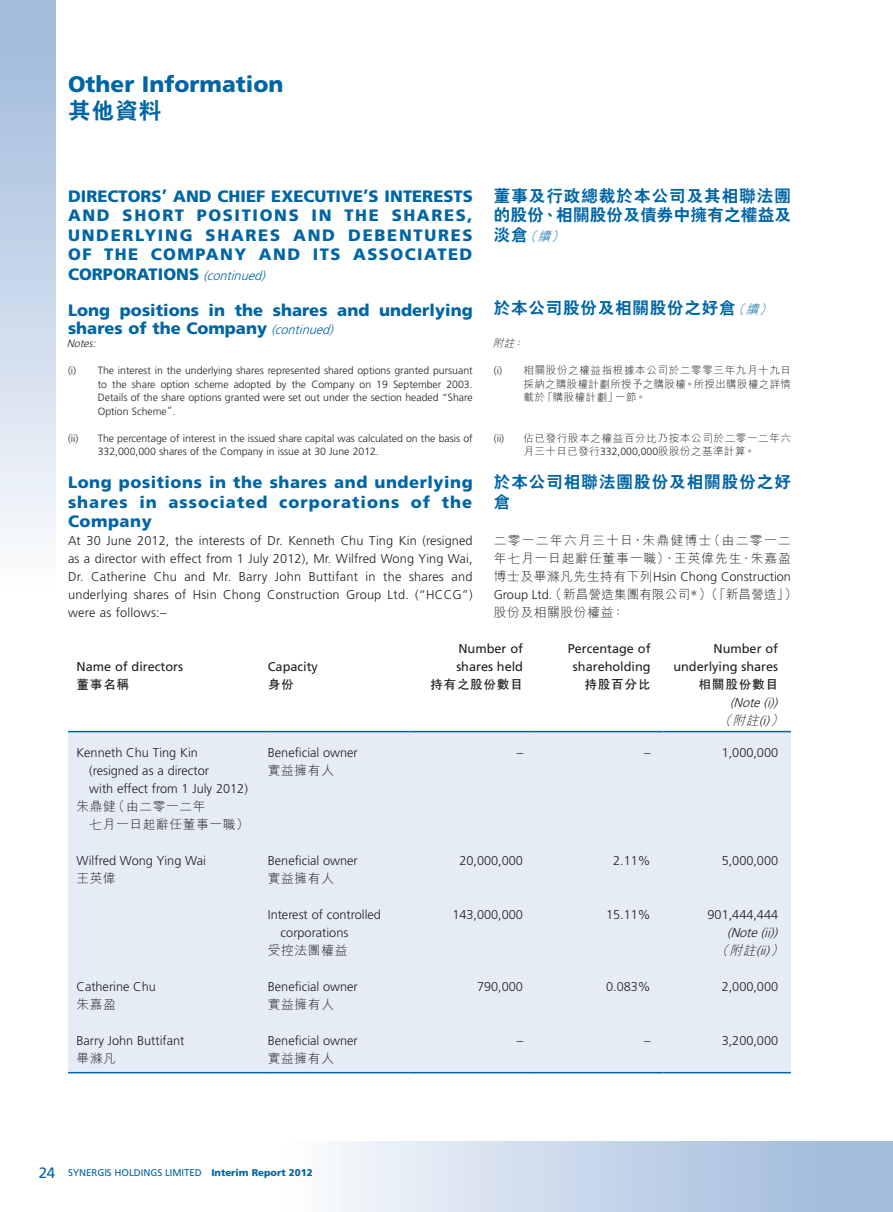
<style>
.page{position:relative;width:893px;height:1212px;background:#fff}
.page>*{position:absolute;margin:0;border:0;box-sizing:border-box;transform-origin:0 0}
.t1{font:900 22.5px "Frutiger LT Std";color:#0065a4}
.t2{font:800 22.5px "C Hei 2 HK";color:#0065a4}
.Heading_1{font:900 16.5px/19.5px "Frutiger LT Std";letter-spacing:.09em;color:#0065a4;text-align:justify}
.Heading_2{font:900 16.5px/19.5px "Frutiger LT Std";letter-spacing:.015em;color:#0065a4}
.C_Heading_1{font:800 16.5px/19.5px "C Hei 2 HK";letter-spacing:.065em;color:#0065a4}
.C_Heading_2{font:800 16.5px/19.5px "C Hei 2 HK";letter-spacing:.065em;color:#0065a4}
.t3{font:15px "Frutiger LT Std";color:#0065a4}
.Body_Text{font:300 12.75px/18px "Frutiger LT Std";color:#231f20}
.Body_Text-2{font:300 12.75px/18px "M Hei HK";letter-spacing:.05em;color:#231f20}
.Body_Text-3{font:12.75px "Frutiger LT Std";color:#231f20}
.Body_Text-4{font:700 12.75px "C Hei 2 HK";letter-spacing:.05em;color:#231f20}
.Body_Text-5{font:italic 300 12.75px "Frutiger LT Std";color:#231f20}
.Body_Text-6{font:italic 300 12.75px "M Hei HK";color:#231f20}
.C_Heading_1-2{font:italic 300 12.75px "M Hei HK";color:#0065a4}
.Notes{font:300 10.5px/13.5px "Frutiger LT Std";color:#231f20;text-align:justify}
.Notes-2{font:300 10.5px/13.5px "M Hei HK";letter-spacing:.05em;color:#231f20;text-align:justify}
.Notes-3{font:italic 300 10.5px "Frutiger LT Std";color:#231f20}
.Notes-4{font:italic 300 10.5px "M Hei HK";color:#231f20}
.t4{font:9.75px "Frutiger LT Std";letter-spacing:-.01em;color:#0065a4}
.s1{font-weight:300;font-style:italic;font-size:12.75px}
.s2{font-family:"C Hei 2 HK";font-weight:800;font-style:normal;font-size:16.5px}
.s3{font-family:"M Hei HK";font-weight:300;font-style:italic;font-size:12.75px}
.s4{font-family:"Frutiger LT Std"}
.s5{font-family:"Times LT Std";font-weight:400}
.s6{font-weight:900}
</style>
<div class="page">
<div style="left:160px;top:1141px;width:733px;height:71px;background:linear-gradient(to right,#fff,#9bb7da)"></div>
<div style="left:0;top:0;width:55px;height:712px;background:linear-gradient(to bottom,#9db8da,#fff)"></div>
<hr style="left:892px;top:1141px;width:1px;height:71px;background:#a3bddd">
<div style="left:68px;top:732px;width:723px;height:340px;background:#e5ecf5"></div>
<hr style="left:68px;top:731px;width:200px;height:1px;background:#0065a4">
<hr style="left:268px;top:731px;width:140px;height:1px;background:#0065a4">
<hr style="left:408px;top:731px;width:128px;height:1px;background:#0065a4">
<hr style="left:536px;top:731px;width:127px;height:1px;background:#0065a4">
<hr style="left:663px;top:731px;width:128px;height:1px;background:#0065a4">
<hr style="left:68px;top:1072px;width:200px;height:1px;background:#0065a4">
<hr style="left:268px;top:1072px;width:140px;height:1px;background:#0065a4">
<hr style="left:408px;top:1072px;width:128px;height:1px;background:#0065a4">
<hr style="left:536px;top:1072px;width:127px;height:1px;background:#0065a4">
<hr style="left:663px;top:1072px;width:128px;height:1px;background:#0065a4">
<p class="t1" style="left:68px;top:70px;width:217px">Other Information</p>
<p class="t2" style="left:68px;top:99px;width:95px">其他資料</p>
<p class="Heading_1" style="left:68px;top:186px;width:406px">DIRECTORS’ AND CHIEF EXECUTIVE’S INTERESTS AND SHORT POSITIONS IN THE SHARES, UNDERLYING SHARES AND DEBENTURES OF THE COMPANY AND ITS ASSOCIATED CORPORATIONS <span class="s1">(continued)</span></p>
<p class="Heading_2" style="left:68px;top:301px;width:406px;line-height:18px">Long positions in the shares and underlying shares of the Company <span class="s1">(continued)</span></p>
<p class="Notes-3" style="left:67px;top:338px;width:33px">Notes:</p>
<p class="Notes" style="left:98px;top:364px;width:376px;text-indent:-30px">(i) The interest in the underlying shares represented shared options granted pursuant to the share option scheme adopted by the Company on 19 September 2003.<br>Details of the share options granted were set out under the section headed “Share Option Scheme”.</p>
<p class="Notes" style="left:98px;top:432px;width:376px;text-indent:-30px">(ii) The percentage of interest in the issued share capital was calculated on the basis of<br>332,000,000 shares of the Company in issue at 30 June 2012.</p>
<p class="Heading_2" style="left:68px;top:473px;width:406px;text-align:justify">Long positions in the shares and underlying shares in associated corporations of the Company</p>
<p class="Body_Text" style="left:68px;top:532px;width:406px">At 30 June 2012, the interests of Dr. Kenneth Chu Ting Kin (resigned as a director with effect from 1 July 2012), Mr. Wilfred Wong Ying Wai,</p>
<p class="Body_Text" style="left:68px;top:568px;width:406px;text-align:justify">Dr. Catherine Chu and Mr. Barry John Buttifant in the shares and underlying shares of Hsin Chong Construction Group Ltd. (“HCCG”) were as follows:–</p>
<p class="C_Heading_1" style="left:494px;top:186px;width:299px">董事及行政總裁於本公司及其相聯法團的股份、相關股份及債券中擁有之權益及</p>
<p class="C_Heading_1-2" style="left:494px;top:230px;width:75px"><span class="s2">淡倉</span>（續）</p>
<p class="C_Heading_2" style="left:494px;top:298px;width:283px">於本公司股份及相關股份之好倉<span class="s3">（續）</span></p>
<p class="Notes-4" style="left:493px;top:338px;width:35px">附註：</p>
<p class="Notes-2" style="left:524px;top:364px;width:269px;text-indent:-30px"><span class="s4">(i)</span> 相關股份之權益指根據本公司於二零零三年九月十九日採納之購股權計劃所授予之購股權。所授出購股權之詳情載於「購股權計劃」一節。</p>
<p class="Notes-2" style="left:524px;top:431px;width:269px;text-indent:-30px"><span class="s4">(ii)</span> 佔已發行股本之權益百分比乃按本公司於二零一二年六月三十日已發行<span class="s4">332,000,000</span>股股份之基準計算。</p>
<p class="C_Heading_2" style="left:494px;top:472px;width:299px">於本公司相聯法團股份及相關股份之好倉</p>
<p class="Body_Text-2" style="left:494px;top:531px;width:305px">二零一二年六月三十日，朱鼎健博士（由二零一二年七月一日起辭任董事一職）、王英偉先生、朱嘉盈博士及畢滌凡先生持有下列<span class="s4">Hsin Chong Construction<br>Group Ltd.</span>（新昌營造集團有限公司<span class="s5">*</span>）（「新昌營造」）股份及相關股份權益：</p>
<p class="Body_Text-3" style="left:77px;top:659px;width:108px">Name of directors</p>
<p class="Body_Text-3" style="left:268px;top:659px;width:52px">Capacity</p>
<p class="Body_Text-3" style="left:458px;top:641px;width:66px">Number of</p>
<p class="Body_Text-3" style="left:456px;top:659px;width:68px">shares held</p>
<p class="Body_Text-3" style="left:568px;top:641px;width:84px">Percentage of</p>
<p class="Body_Text-3" style="left:573px;top:659px;width:79px">shareholding</p>
<p class="Body_Text-3" style="left:714px;top:641px;width:66px">Number of</p>
<p class="Body_Text-3" style="left:673px;top:659px;width:106px">underlying shares</p>
<p class="Body_Text-4" style="left:77px;top:678px;width:54px">董事名稱</p>
<p class="Body_Text-4" style="left:268px;top:678px;width:28px">身份</p>
<p class="Body_Text-4" style="left:430px;top:678px;width:94px">持有之股份數目</p>
<p class="Body_Text-4" style="left:584px;top:678px;width:68px">持股百分比</p>
<p class="Body_Text-4" style="left:699px;top:678px;width:81px">相關股份數目</p>
<p class="Body_Text-5" style="left:730px;top:696px;width:52px">(Note (i))</p>
<p class="Body_Text-6" style="left:718px;top:714px;width:70px">（附註<span class="s4">(i)</span>）</p>
<p class="Body_Text" style="left:89px;top:744px;width:160px;text-indent:-13px">Kenneth Chu Ting Kin (resigned as a director<br>with effect from 1 July 2012)</p>
<p class="Body_Text-2" style="left:89px;top:797px;width:161px;text-indent:-13px">朱鼎健（由二零一二年<br>七月一日起辭任董事一職）</p>
<p class="Body_Text" style="left:268px;top:744px;width:91px">Beneficial owner</p>
<p class="Body_Text-2" style="left:268px;top:761px;width:68px">實益擁有人</p>
<p class="Body_Text" style="left:517px;top:744px;width:8px">–</p>
<p class="Body_Text" style="left:644px;top:744px;width:8px">–</p>
<p class="Body_Text" style="left:722px;top:744px;width:58px">1,000,000</p>
<p class="Body_Text" style="left:77px;top:852px;width:131px">Wilfred Wong Ying Wai</p>
<p class="Body_Text-2" style="left:77px;top:869px;width:41px">王英偉</p>
<p class="Body_Text" style="left:268px;top:852px;width:91px">Beneficial owner</p>
<p class="Body_Text-2" style="left:268px;top:869px;width:68px">實益擁有人</p>
<p class="Body_Text" style="left:459px;top:852px;width:65px">20,000,000</p>
<p class="Body_Text" style="left:613px;top:852px;width:39px">2.11%</p>
<p class="Body_Text" style="left:722px;top:852px;width:58px">5,000,000</p>
<p class="Body_Text" style="left:281px;top:906px;width:102px;text-indent:-13px">Interest of controlled corporations</p>
<p class="Body_Text-2" style="left:268px;top:941px;width:81px">受控法團權益</p>
<p class="Body_Text" style="left:452px;top:906px;width:72px">143,000,000</p>
<p class="Body_Text" style="left:606px;top:906px;width:46px">15.11%</p>
<p class="Body_Text" style="left:708px;top:906px;width:72px">901,444,444</p>
<p class="Body_Text-5" style="left:727px;top:926px;width:55px">(Note (ii))</p>
<p class="Body_Text-6" style="left:715px;top:944px;width:73px">（附註<span class="s4">(ii)</span>）</p>
<p class="Body_Text" style="left:77px;top:978px;width:81px">Catherine Chu</p>
<p class="Body_Text-2" style="left:77px;top:995px;width:41px">朱嘉盈</p>
<p class="Body_Text" style="left:268px;top:978px;width:91px">Beneficial owner</p>
<p class="Body_Text-2" style="left:268px;top:995px;width:68px">實益擁有人</p>
<p class="Body_Text" style="left:477px;top:978px;width:47px">790,000</p>
<p class="Body_Text" style="left:606px;top:978px;width:46px">0.083%</p>
<p class="Body_Text" style="left:722px;top:978px;width:58px">2,000,000</p>
<p class="Body_Text" style="left:77px;top:1032px;width:109px">Barry John Buttifant</p>
<p class="Body_Text-2" style="left:77px;top:1049px;width:41px">畢滌凡</p>
<p class="Body_Text" style="left:268px;top:1032px;width:91px">Beneficial owner</p>
<p class="Body_Text-2" style="left:268px;top:1049px;width:68px">實益擁有人</p>
<p class="Body_Text" style="left:517px;top:1032px;width:8px">–</p>
<p class="Body_Text" style="left:644px;top:1032px;width:8px">–</p>
<p class="Body_Text" style="left:722px;top:1032px;width:58px">3,200,000</p>
<p class="t3" style="left:39px;top:1164px;width:18px">24</p>
<p class="t4" style="left:68px;top:1167px;width:246px">SYNERGIS HOLDINGS LIMITED <span class="s6">Interim Report 2012</span></p>
</div>
